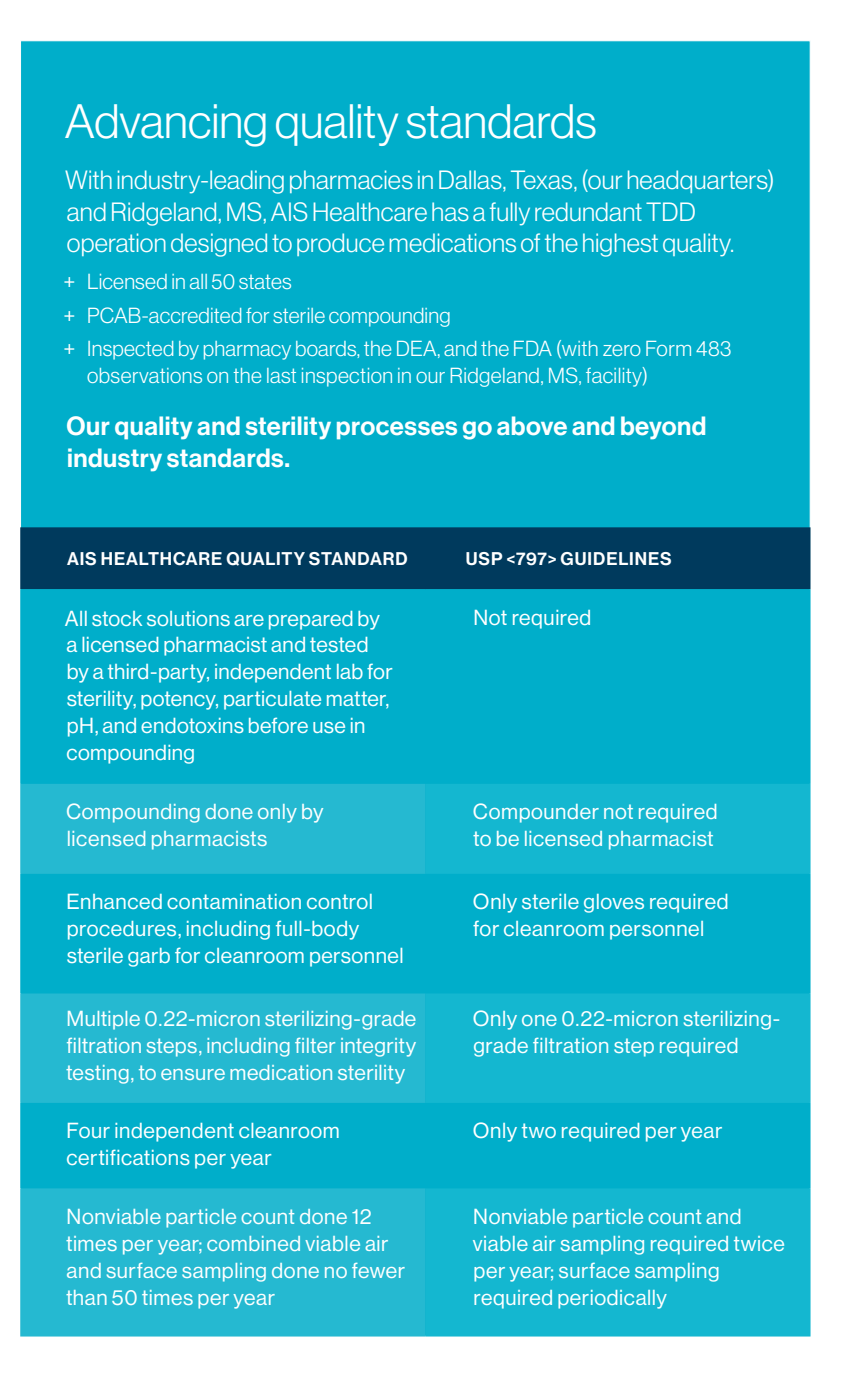
<style>
.page{position:relative;width:851px;height:1377px;background:#fff}
.page>*{position:absolute;margin:0;border:0;box-sizing:border-box;transform-origin:0 0}
.t1{font:47.25px "N Haas Grotesk DS Pro 45 Lt";color:#fff}
.t2{font:25.88px/31.5px "N Haas Grotesk DS Pro 45 Lt";letter-spacing:.005em;color:#fff}
.t3{font:25.88px/31.5px "N Haas Grotesk DS Pro 65 Md";letter-spacing:.02em;color:#fff}
.t4{font:21.38px/27px "N Haas Grotesk DS Pro 55 Rg";letter-spacing:.025em;color:#fff}
.t5{font:21.38px/33.5px "N Haas Grotesk DS Pro 45 Lt";letter-spacing:.01em;color:#fff}
.t6{font:18px "N Haas Grotesk DS Pro 65 Md";letter-spacing:.045em;color:#fff}
.s1{font-family:"N Haas Grotesk DS Pro 55 Rg"}
</style>
<div class="page">
<div style="left:20px;top:40px;width:790px;height:1296px;background:#00aeca;border:1px solid #fff"></div>
<div style="left:20px;top:527px;width:790px;height:62px;background:#003a5d"></div>
<svg style="left:20px;top:784px;width:405px;height:552px;fill:#25b9d1"></svg>
<svg style="left:425px;top:784px;width:385px;height:552px;fill:#14b7d0"></svg>
<h1 class="t1" style="left:65px;top:94px;width:533px">Advancing quality standards</h1>
<p class="t2" style="left:65px;top:165px;width:711px">With industry-leading pharmacies in Dallas, Texas, (our headquarters) and Ridgeland, MS, AIS Healthcare has a fully redundant TDD operation designed to produce medications of the highest quality.</p>
<p class="t5" style="left:63px;top:265px;width:669px"><span class="s1">+</span> Licensed in all 50 states<br><span class="s1">+</span> PCAB-accredited for sterile compounding<br><span class="s1">+</span> Inspected by pharmacy boards, the DEA, and the FDA (with zero Form 483</p>
<p class="t5" style="left:87px;top:359px;width:562px">observations on the last inspection in our Ridgeland, MS, facility)</p>
<p class="t3" style="left:66px;top:411px;width:641px">Our quality and sterility processes go above and beyond industry standards.</p>
<p class="t6" style="left:67px;top:548px;width:342px">AIS HEALTHCARE QUALITY STANDARD</p>
<p class="t6" style="left:466px;top:548px;width:207px">USP &lt;797&gt; GUIDELINES</p>
<p class="t4" style="left:65px;top:605px;width:329px">All stock solutions are prepared by a licensed pharmacist and tested by a third-party, independent lab for sterility, potency, particulate matter, pH, and endotoxins before use in compounding</p>
<p class="t4" style="left:473px;top:605px;width:119px">Not required</p>
<p class="t4" style="left:66px;top:798px;width:259px">Compounding done only by licensed pharmacists</p>
<p class="t4" style="left:473px;top:798px;width:246px">Compounder not required to be licensed pharmacist</p>
<p class="t4" style="left:66px;top:888px;width:338px">Enhanced contamination control procedures, including full-body sterile garb for cleanroom personnel</p>
<p class="t4" style="left:473px;top:888px;width:257px">Only sterile gloves required for cleanroom personnel</p>
<p class="t4" style="left:66px;top:1005px;width:352px;text-align:justify">Multiple 0.22-micron sterilizing-grade filtration steps, including filter integrity testing, to ensure medication sterility</p>
<p class="t4" style="left:473px;top:1005px;width:309px">Only one 0.22-micron sterilizing&shy;grade filtration step required</p>
<p class="t4" style="left:66px;top:1118px;width:275px">Four independent cleanroom certifications per year</p>
<p class="t4" style="left:473px;top:1118px;width:251px">Only two required per year</p>
<p class="t4" style="left:66px;top:1203px;width:340px">Nonviable particle count done 12 times per year; combined viable air and surface sampling done no fewer than 50 times per year</p>
<p class="t4" style="left:473px;top:1203px;width:314px">Nonviable particle count and viable air sampling required twice per year; surface sampling required periodically</p>
</div>
